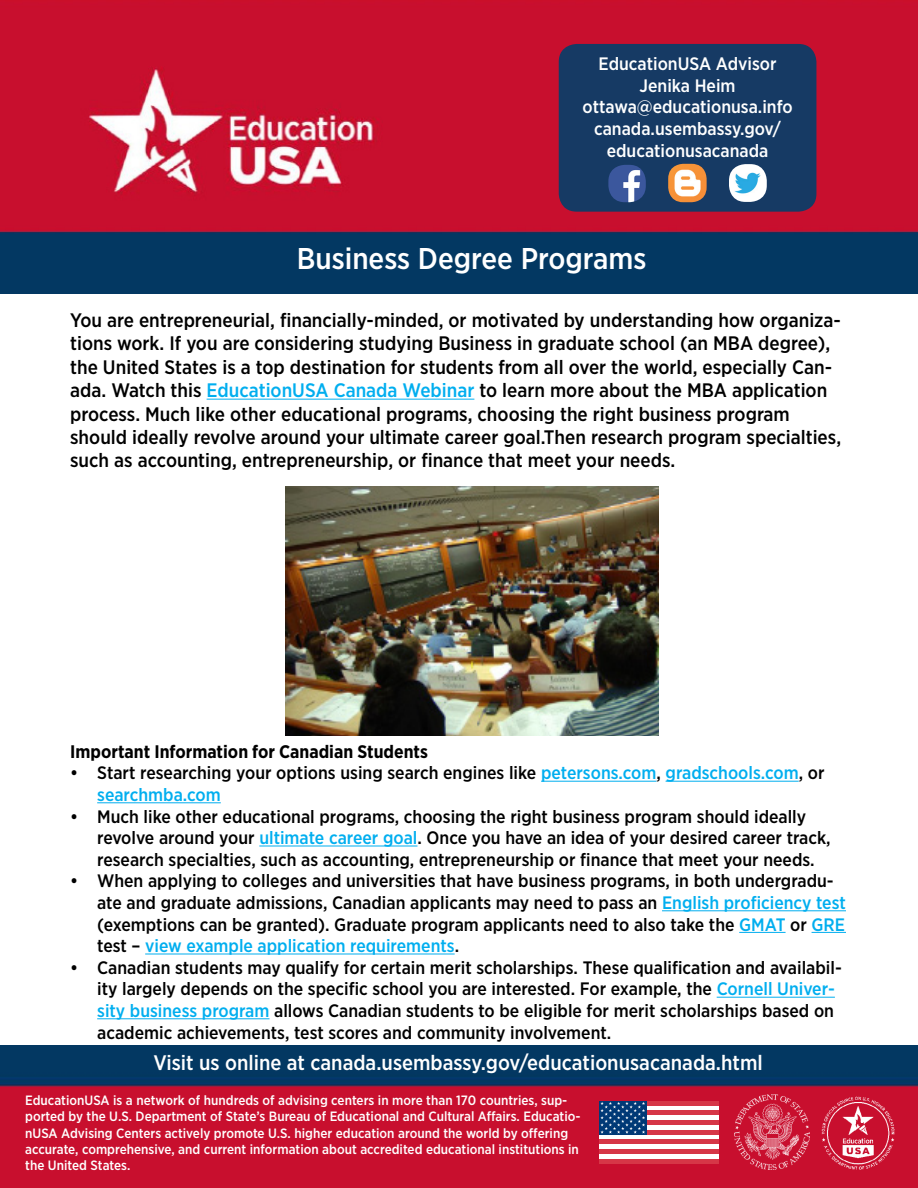
<style>
.page{position:relative;width:918px;height:1188px;background:#fff}
.page>*{position:absolute;margin:0;border:0;box-sizing:border-box;transform-origin:0 0}
.t1{font:500 30px "Gotham Narrow";color:#fff}
.t2{font:500 21px "Gotham Narrow";color:#fff}
.t3{font:500 19.5px/23.4px "Gotham Narrow";color:#000}
.t4{font:700 18.15px "Gotham Narrow";color:#000}
.t5{font:500 18px/21.6px "Gotham Narrow";color:#000}
.t6{font:500 18px/21.6px "Gotham Narrow";color:#fff;text-align:center}
.t7{font:500 13.5px/16.2px "Gotham Narrow";color:#fff}
.s1{color:#00aeef}
</style>
<div class="page">
<img style="left:0;top:0;width:918px;height:294px">
<div style="left:559px;top:44px;width:257px;height:168px;background:#163a64;border-radius:18px"></div>
<hr style="left:207px;top:399px;width:267px;height:1px;background:#00aeef">
<img style="left:285px;top:487px;width:374px;height:248px">
<hr style="left:541px;top:781px;width:115px;height:1px;background:#00aeef">
<hr style="left:666px;top:781px;width:133px;height:1px;background:#00aeef">
<hr style="left:97px;top:802px;width:124px;height:1px;background:#00aeef">
<hr style="left:259px;top:846px;width:159px;height:1px;background:#00aeef">
<hr style="left:662px;top:910px;width:184px;height:1px;background:#00aeef">
<hr style="left:739px;top:932px;width:47px;height:1px;background:#00aeef">
<hr style="left:812px;top:932px;width:34px;height:1px;background:#00aeef">
<hr style="left:145px;top:954px;width:310px;height:1px;background:#00aeef">
<hr style="left:717px;top:997px;width:118px;height:1px;background:#00aeef">
<hr style="left:97px;top:1018px;width:173px;height:1px;background:#00aeef">
<img style="left:0;top:1046px;width:918px;height:142px">
<img style="left:608px;top:165px;width:38px;height:37px">
<img style="left:668px;top:164px;width:39px;height:38px">
<img style="left:729px;top:164px;width:38px;height:38px">
<hr style="left:599px;top:1135px;width:120px;height:4px;background:#fff">
<div style="left:599px;top:1144px;width:120px;height:5px;background:#fff"></div>
<div style="left:599px;top:1154px;width:120px;height:5px;background:#fff"></div>
<hr style="left:647px;top:1106px;width:72px;height:4px;background:#fff">
<div style="left:647px;top:1115px;width:72px;height:5px;background:#fff"></div>
<div style="left:647px;top:1125px;width:72px;height:5px;background:#fff"></div>
<div style="left:599px;top:1139px;width:120px;height:5px;background:#d63647"></div>
<div style="left:599px;top:1149px;width:120px;height:5px;background:#d63647"></div>
<div style="left:599px;top:1159px;width:120px;height:5px;background:#d63647"></div>
<div style="left:647px;top:1101px;width:72px;height:5px;background:#d63647"></div>
<div style="left:647px;top:1110px;width:72px;height:5px;background:#d63647"></div>
<div style="left:647px;top:1120px;width:72px;height:5px;background:#d63647"></div>
<div style="left:647px;top:1130px;width:72px;height:5px;background:#d63647"></div>
<div style="left:599px;top:1101px;width:48px;height:34px;background:#003976"></div>
<svg style="left:600px;top:1102px;width:45px;height:32px"></svg>
<img style="left:734px;top:1094px;width:76px;height:76px">
<img style="left:817px;top:1091px;width:82px;height:85px">
<p class="t6" style="left:583px;top:53px;width:212px">EducationUSA Advisor<br>Jenika Heim ottawa@educationusa.info canada.usembassy.gov/ educationusacanada</p>
<h1 class="t1" style="left:297px;top:239px;width:351px">Business Degree Programs</h1>
<p class="t3" style="left:70px;top:308px;width:772px">You are entrepreneurial, financially-minded, or motivated by understanding how organiza&shy;tions work. If you are considering studying Business in graduate school (an MBA degree), the United States is a top destination for students from all over the world, especially Can&shy;ada. Watch this <span class="s1">EducationUSA Canada Webinar</span> to learn more about the MBA application process. Much like other educational programs, choosing the right business program should ideally revolve around your ultimate career goal.Then research program specialties, such as accounting, entrepreneurship, or finance that meet your needs.</p>
<p class="t4" style="left:70px;top:740px;width:359px">Important Information for Canadian Students</p>
<p class="t5" style="left:97px;top:762px;width:729px;text-indent:-27px">• Start researching your options using search engines like <span class="s1">petersons.com</span>, <span class="s1">gradschools.com</span>, or <span class="s1">searchmba.com</span></p>
<p class="t5" style="left:97px;top:805px;width:735px;text-indent:-27px">• Much like other educational programs, choosing the right business program should ideally revolve around your <span class="s1">ultimate career goal</span>. Once you have an idea of your desired career track, research specialties, such as accounting, entrepreneurship or finance that meet your needs.</p>
<p class="t5" style="left:97px;top:870px;width:750px;text-indent:-27px">• When applying to colleges and universities that have business programs, in both undergradu&shy;ate and graduate admissions, Canadian applicants may need to pass an <span class="s1">English proficiency test </span>(exemptions can be granted). Graduate program applicants need to also take the <span class="s1">GMAT</span> or <span class="s1">GRE </span>test – <span class="s1">view example application requirements</span>.</p>
<p class="t5" style="left:97px;top:956px;width:746px;text-indent:-27px">• Canadian students may qualify for certain merit scholarships. These qualification and availabil&shy;ity largely depends on the specific school you are interested. For example, the <span class="s1">Cornell Univer&shy;sity business program</span> allows Canadian students to be eligible for merit scholarships based on academic achievements, test scores and community involvement.</p>
<p class="t2" style="left:153px;top:1049px;width:611px">Visit us online at canada.usembassy.gov/educationusacanada.html</p>
<p class="t7" style="left:25px;top:1092px;width:557px">EducationUSA is a network of hundreds of advising centers in more than 170 countries, sup&shy;ported by the U.S. Department of State’s Bureau of Educational and Cultural Affairs. Educatio&shy;nUSA Advising Centers actively promote U.S. higher education around the world by offering accurate, comprehensive, and current information about accredited educational institutions in the United States.</p>
</div>
